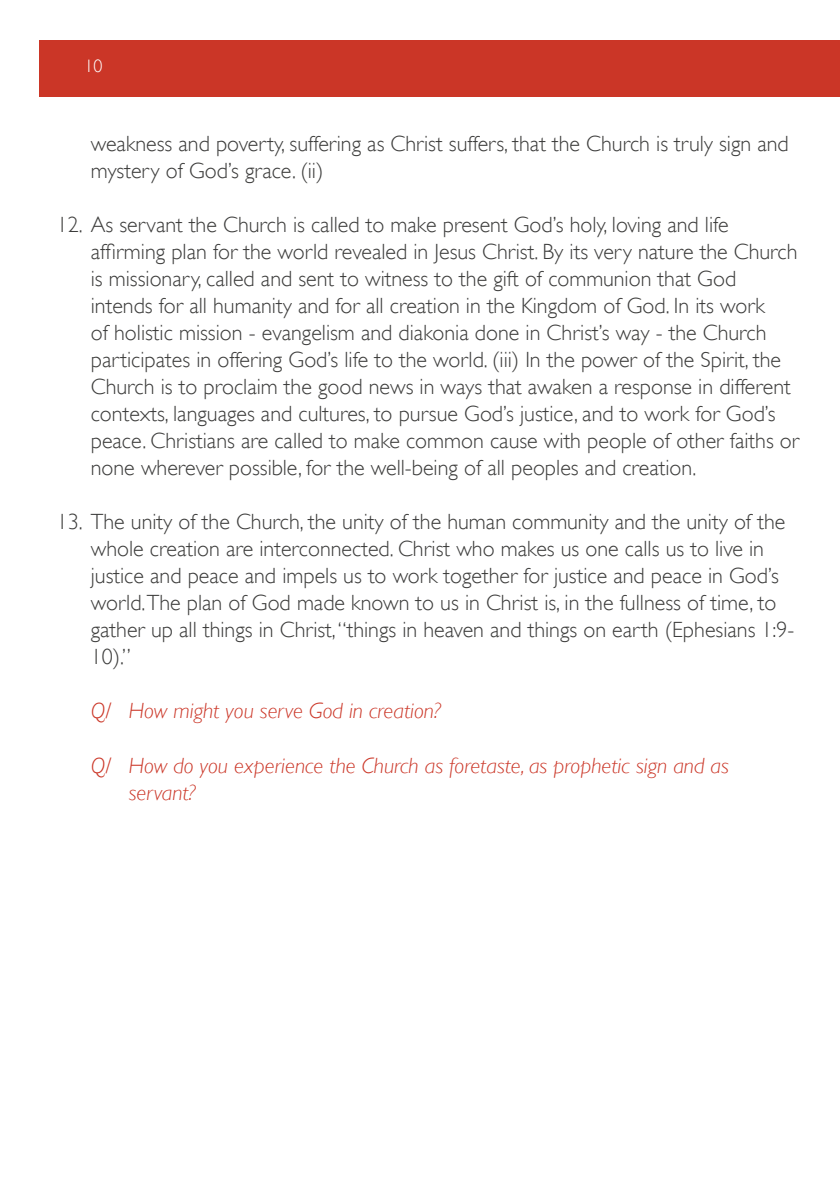
<style>
.page{position:relative;width:840px;height:1191px;background:#fff}
.page>*{position:absolute;margin:0;border:0;box-sizing:border-box;transform-origin:0 0}
.t1{font:300 22px/27px "Gill Sans";color:#3c3c3b}
.t2{font:italic 300 22px/27px "Gill Sans";color:#cb3627}
.t3{font:300 18px "Gill Sans";color:#fff}
</style>
<div class="page">
<div style="left:40px;top:40px;width:799px;height:56px;background:#cb3627"></div>
<p class="t3" style="left:85px;top:51px;width:19px">10</p>
<p class="t1" style="left:91px;top:130px;width:699px">weakness and poverty, suffering as Christ suffers, that the Church is truly sign and mystery of God’s grace. (ii)</p>
<p class="t1" style="left:91px;top:211px;width:709px;text-indent:-34px">12. As servant the Church is called to make present God’s holy, loving and life affirming plan for the world revealed in Jesus Christ. By its very nature the Church is missionary, called and sent to witness to the gift of communion that God intends for all humanity and for all creation in the Kingdom of God. In its work<br>of holistic mission - evangelism and diakonia done in Christ’s way - the Church participates in offering God’s life to the world. (iii) In the power of the Spirit, the Church is to proclaim the good news in ways that awaken a response in different contexts, languages and cultures, to pursue God’s justice, and to work for God’s peace. Christians are called to make common cause with people of other faiths or none wherever possible, for the well-being of all peoples and creation.</p>
<p class="t1" style="left:91px;top:507px;width:704px;text-indent:-34px">13. The unity of the Church, the unity of the human community and the unity of the whole creation are interconnected. Christ who makes us one calls us to live in justice and peace and impels us to work together for justice and peace in God’s world.The plan of God made known to us in Christ is, in the fullness of time, to gather up all things in Christ, “things in heaven and things on earth (Ephesians 1:9- 10).”</p>
<p class="t2" style="left:91px;top:697px;width:351px">Q/ How might you serve God in creation?</p>
<p class="t2" style="left:129px;top:751px;width:601px;text-indent:-38px">Q/ How do you experience the Church as foretaste, as prophetic sign and as servant?</p>
</div>
